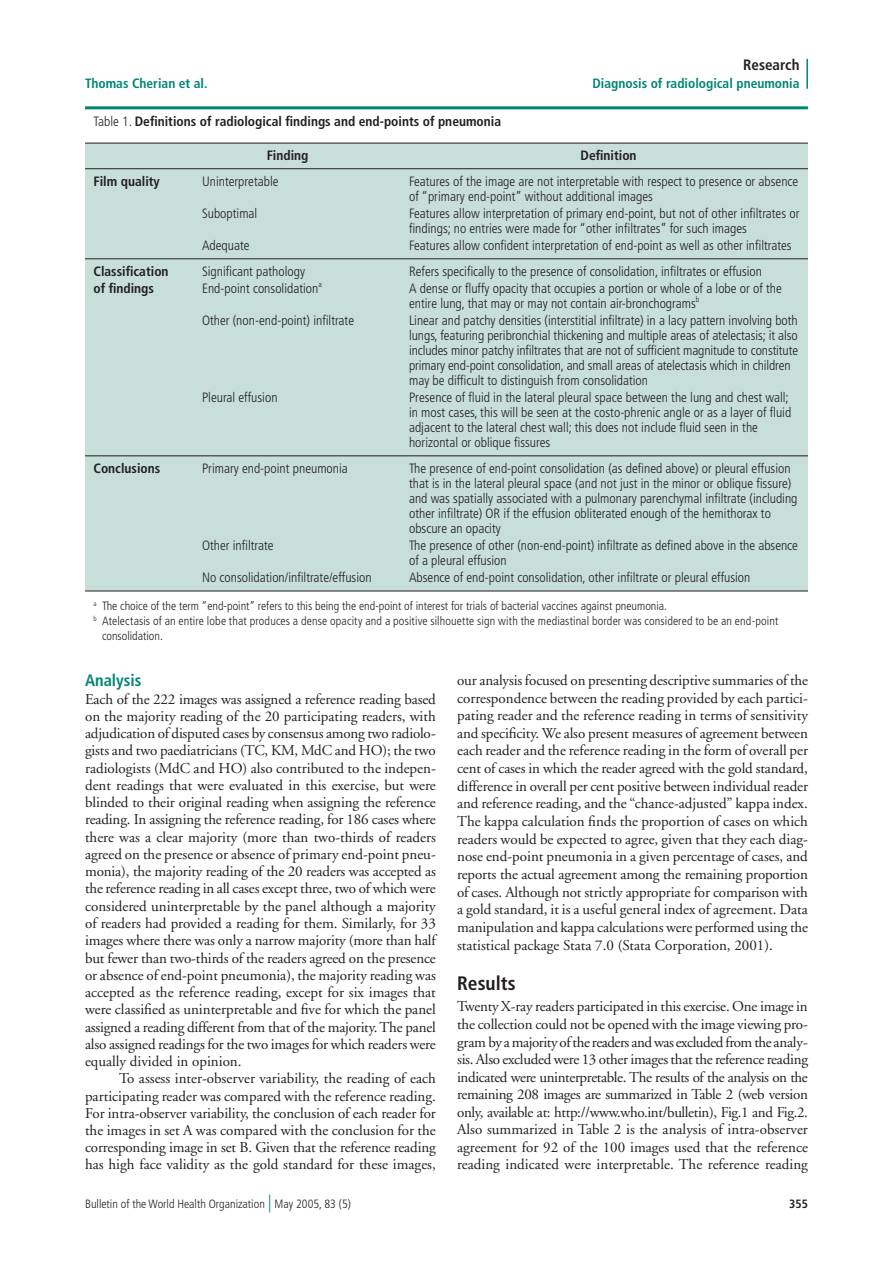
<style>
.page{position:relative;width:893px;height:1263px;background:#fff}
.page>*{position:absolute;margin:0;border:0;box-sizing:border-box;transform-origin:0 0}
.t1{font:700 condensed 19.5px "Frutiger";color:#231f20}
.t2{font:700 condensed 16.5px "Frutiger";color:#008575}
.t3{font:15px/17.2px "Adobe Garamond";color:#231f20;text-align:justify}
.t4{font:700 condensed 15px "Frutiger";color:#231f20}
.t5{font:300 condensed 13.5px/15px "Frutiger";color:#231f20}
.t6{font:700 condensed 13.5px "Frutiger";color:#231f20}
.t7{font:700 condensed 13.5px "Frutiger";color:#008575}
.t8{font:300 condensed 12px "Frutiger";color:#231f20}
.t9{font:700 condensed 12px "Frutiger";color:#231f20}
.s1{font-weight:300}
.s2{font-size:18px;color:#008575}
</style>
<div class="page">
<hr style="left:806px;top:59px;width:2px;height:30px;background:#008575">
<div style="left:85px;top:143px;width:723px;height:448px;background:#c7ded9"></div>
<hr style="left:85px;top:106px;width:723px;height:3px;background:#008575">
<hr style="left:85px;top:143px;width:723px;height:1px;background:#231f20">
<hr style="left:85px;top:168px;width:723px;height:1px;background:#231f20">
<hr style="left:85px;top:259px;width:723px;height:1px;background:#231f20">
<hr style="left:85px;top:456px;width:723px;height:1px;background:#231f20">
<hr style="left:85px;top:591px;width:723px;height:1px;background:#231f20">
<p class="t4" style="left:743px;top:56px;width:58px">Research</p>
<p class="t7" style="left:85px;top:75px;width:124px">Thomas Cherian et al.</p>
<p class="t7" style="left:592px;top:75px;width:208px">Diagnosis of radiological pneumonia</p>
<p class="t6" style="left:94px;top:114px;width:409px"><span class="s1">Table 1.</span> Definitions of radiological findings and end-points of pneumonia</p>
<p class="t6" style="left:267px;top:148px;width:43px">Finding</p>
<p class="t6" style="left:581px;top:148px;width:58px">Definition</p>
<p class="t6" style="left:94px;top:173px;width:68px">Film quality</p>
<p class="t5" style="left:202px;top:174px;width:78px">Uninterpretable</p>
<p class="t5" style="left:409px;top:174px;width:391px">Features of the image are not interpretable with respect to presence or absence of “primary end-point” without additional images</p>
<p class="t5" style="left:202px;top:206px;width:57px">Suboptimal</p>
<p class="t5" style="left:409px;top:206px;width:392px">Features allow interpretation of primary end-point, but not of other infiltrates or findings; no entries were made for “other infiltrates” for such images</p>
<p class="t5" style="left:202px;top:238px;width:49px">Adequate</p>
<p class="t5" style="left:409px;top:238px;width:384px">Features allow confident interpretation of end-point as well as other infiltrates</p>
<p class="t6" style="left:94px;top:263px;width:77px">Classification</p>
<p class="t5" style="left:202px;top:264px;width:105px">Significant pathology</p>
<p class="t5" style="left:409px;top:264px;width:355px">Refers specifically to the presence of consolidation, infiltrates or effusion</p>
<p class="t6" style="left:94px;top:280px;width:62px">of findings</p>
<p class="t5" style="left:202px;top:281px;width:121px">End-point consolidation<sup>a</sup></p>
<p class="t5" style="left:409px;top:281px;width:374px">A dense or fluffy opacity that occupies a portion or whole of a lobe or of the entire lung, that may or may not contain air-bronchograms<sup>b</sup></p>
<p class="t5" style="left:202px;top:313px;width:154px">Other (non-end-point) infiltrate</p>
<p class="t5" style="left:409px;top:313px;width:391px">Linear and patchy densities (interstitial infiltrate) in a lacy pattern involving both lungs, featuring peribronchial thickening and multiple areas of atelectasis; it also includes minor patchy infiltrates that are not of sufficient magnitude to constitute primary end-point consolidation, and small areas of atelectasis which in children may be difficult to distinguish from consolidation</p>
<p class="t5" style="left:202px;top:390px;width:77px">Pleural effusion</p>
<p class="t5" style="left:409px;top:390px;width:384px">Presence of fluid in the lateral pleural space between the lung and chest wall; in most cases, this will be seen at the costo-phrenic angle or as a layer of fluid adjacent to the lateral chest wall; this does not include fluid seen in the horizontal or oblique fissures</p>
<p class="t6" style="left:94px;top:460px;width:68px">Conclusions</p>
<p class="t5" style="left:202px;top:461px;width:147px">Primary end-point pneumonia</p>
<p class="t5" style="left:409px;top:461px;width:390px">The presence of end-point consolidation (as defined above) or pleural effusion that is in the lateral pleural space (and not just in the minor or oblique fissure) and was spatially associated with a pulmonary parenchymal infiltrate (including other infiltrate) OR if the effusion obliterated enough of the hemithorax to obscure an opacity</p>
<p class="t5" style="left:202px;top:538px;width:73px">Other infiltrate</p>
<p class="t5" style="left:409px;top:538px;width:390px">The presence of other (non-end-point) infiltrate as defined above in the absence of a pleural effusion</p>
<p class="t5" style="left:202px;top:570px;width:171px">No consolidation/infiltrate/effusion</p>
<p class="t5" style="left:409px;top:570px;width:343px">Absence of end-point consolidation, other infiltrate or pleural effusion</p>
<p class="t8" style="left:94px;top:599px;width:575px"><sup>a</sup> The choice of the term “end-point” refers to this being the end-point of interest for trials of bacterial vaccines against pneumonia.</p>
<p class="t8" style="left:94px;top:614px;width:686px"><sup>b</sup> Atelectasis of an entire lobe that produces a dense opacity and a positive silhouette sign with the mediastinal border was considered to be an end-point</p>
<p class="t8" style="left:102px;top:629px;width:62px">consolidation.</p>
<p class="t2" style="left:85px;top:671px;width:58px">Analysis</p>
<p class="t3" style="left:85px;top:691px;width:352px">Each of the 222 images was assigned a reference reading based on the majority reading of the 20 participating readers, with adjudication of disputed cases by consensus among two radiolo&shy;gists and two paediatricians (TC, KM, MdC and HO); the two radiologists (MdC and HO) also contributed to the indepen&shy;dent readings that were evaluated in this exercise, but were blinded to their original reading when assigning the reference reading. In assigning the reference reading, for 186 cases where there was a clear majority (more than two-thirds of readers agreed on the presence or absence of primary end-point pneu&shy;monia), the majority reading of the 20 readers was accepted as the reference reading in all cases except three, two of which were considered uninterpretable by the panel although a majority of readers had provided a reading for them. Similarly, for 33 images where there was only a narrow majority (more than half but fewer than two-thirds of the readers agreed on the presence or absence of end-point pneumonia), the majority reading was accepted as the reference reading, except for six images that were classified as uninterpretable and five for which the panel assigned a reading different from that of the majority. The panel also assigned readings for the two images for which readers were equally divided in opinion.</p>
<p class="t3" style="left:85px;top:1070px;width:352px;text-indent:34px">To assess inter-observer variability, the reading of each participating reader was compared with the reference reading.<br>For intra-observer variability, the conclusion of each reader for the images in set A was compared with the conclusion for the corresponding image in set B. Given that the reference reading has high face validity as the gold standard for these images,</p>
<p class="t3" style="left:457px;top:672px;width:353px;line-height:17.7px">our analysis focused on presenting descriptive summaries of the correspondence between the reading provided by each partici&shy;pating reader and the reference reading in terms of sensitivity and specificity. We also present measures of agreement between each reader and the reference reading in the form of overall per cent of cases in which the reader agreed with the gold standard, difference in overall per cent positive between individual reader and reference reading, and the “chance-adjusted” kappa index.<br>The kappa calculation finds the proportion of cases on which readers would be expected to agree, given that they each diag&shy;nose end-point pneumonia in a given percentage of cases, and reports the actual agreement among the remaining proportion of cases. Although not strictly appropriate for comparison with a gold standard, it is a useful general index of agreement. Data manipulation and kappa calculations were performed using the statistical package Stata 7.0 (Stata Corporation, 2001).</p>
<h1 class="t1" style="left:457px;top:971px;width:60px">Results</h1>
<p class="t3" style="left:457px;top:998px;width:352px">Twenty X-ray readers participated in this exercise. One image in the collection could not be opened with the image viewing pro&shy;gram by a majority of the readers and was excluded from the analy&shy;sis. Also excluded were 13 other images that the reference reading indicated were uninterpretable. The results of the analysis on the remaining 208 images are summarized in Table 2 (web version only, available at: http://www.who.int/bulletin), Fig.1 and Fig.2.<br>Also summarized in Table 2 is the analysis of intra-observer agreement for 92 of the 100 images used that the reference reading indicated were interpretable. The reference reading</p>
<p class="t8" style="left:85px;top:1197px;width:267px">Bulletin of the World Health Organization <span class="s2">|</span> May 2005, 83 (5)</p>
<p class="t9" style="left:789px;top:1197px;width:20px">355</p>
</div>
